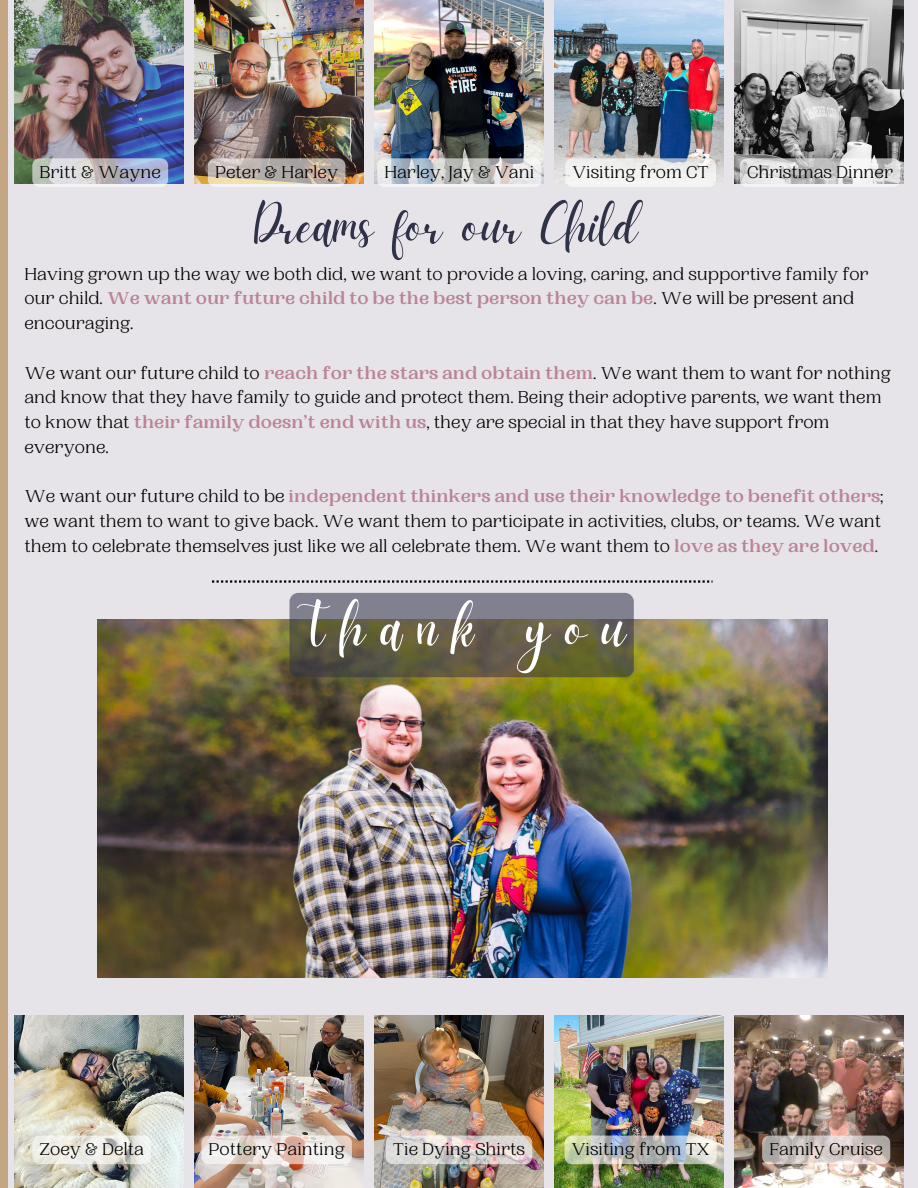
<style>
.page{position:relative;width:918px;height:1188px;background:#e6e4e8}
.page>*{position:absolute;margin:0;border:0;box-sizing:border-box;transform-origin:0 0}
.t1{font:61.35px "Daydream";letter-spacing:.245em;color:#fff}
.t2{font:55.35px "Daydream";color:#303248}
.t3{font:18px/24.8px "PP Woodland";color:#000}
.s1{font-weight:700;color:#ba8397}
</style>
<div class="page">
<img style="left:15px;top:1015px;width:168px;height:173px">
<img style="left:195px;top:1015px;width:168px;height:173px">
<img style="left:375px;top:1015px;width:168px;height:173px">
<img style="left:555px;top:1015px;width:168px;height:173px">
<img style="left:735px;top:1015px;width:168px;height:173px">
<img style="left:15px;top:0;width:168px;height:183px">
<img style="left:195px;top:0;width:168px;height:183px">
<img style="left:375px;top:0;width:168px;height:183px">
<img style="left:555px;top:0;width:168px;height:182px">
<img style="left:735px;top:0;width:168px;height:183px">
<div style="left:0;top:0;width:8px;height:1188px;background:#c4a782"></div>
<svg style="left:212px;top:580px;width:501px;height:3px"></svg>
<img style="left:97px;top:620px;width:730px;height:358px">
<div style="left:32px;top:1136px;width:119px;height:28px;background:#fff;border-radius:7px;opacity:.6"></div>
<div style="left:201px;top:1136px;width:151px;height:28px;background:#fff;border-radius:7px;opacity:.6"></div>
<div style="left:386px;top:1136px;width:146px;height:28px;background:#fff;border-radius:7px;opacity:.6"></div>
<div style="left:565px;top:1136px;width:152px;height:28px;background:#fff;border-radius:7px;opacity:.6"></div>
<div style="left:762px;top:1136px;width:128px;height:28px;background:#fff;border-radius:7px;opacity:.6"></div>
<div style="left:32px;top:158px;width:136px;height:29px;background:#fff;border-radius:7px;opacity:.6"></div>
<div style="left:208px;top:158px;width:137px;height:29px;background:#fff;border-radius:7px;opacity:.6"></div>
<div style="left:377px;top:158px;width:164px;height:29px;background:#fff;border-radius:7px;opacity:.6"></div>
<div style="left:565px;top:158px;width:151px;height:29px;background:#f2f2f1;border-radius:7px"></div>
<div style="left:740px;top:158px;width:160px;height:29px;background:#fff;border-radius:7px;opacity:.6"></div>
<div style="left:289px;top:593px;width:345px;height:84px;background:#303248;border-radius:9px;opacity:.56"></div>
<p class="t3" style="left:40px;top:160px;width:123px">Britt &amp; Wayne</p>
<p class="t3" style="left:215px;top:160px;width:125px">Peter &amp; Harley</p>
<p class="t3" style="left:384px;top:160px;width:151px">Harley, Jay &amp; Vani</p>
<p class="t3" style="left:572px;top:160px;width:138px">Visiting from CT</p>
<p class="t3" style="left:747px;top:160px;width:147px">Christmas Dinner</p>
<p class="t2" style="left:254px;top:193px;width:386px">Dreams for our Child</p>
<p class="t3" style="left:24px;top:262px;width:846px">Having grown up the way we both did, we want to provide a loving, caring, and supportive family for our child. <span class="s1">We want our future child to be the best person they can be</span>. We will be present and encouraging.</p>
<p class="t3" style="left:24px;top:361px;width:868px">We want our future child to <span class="s1">reach for the stars and obtain them</span>. We want them to want for nothing and know that they have family to guide and protect them. Being their adoptive parents, we want them to know that <span class="s1">their family doesn’t end with us</span>, they are special in that they have support from everyone.</p>
<p class="t3" style="left:24px;top:485px;width:861px">We want our future child to be <span class="s1">independent thinkers and use their knowledge to benefit others</span>; we want them to want to give back. We want them to participate in activities, clubs, or teams. We want them to celebrate themselves just like we all celebrate them. We want them to <span class="s1">love as they are loved</span>.</p>
<p class="t1" style="left:297px;top:592px;width:331px">Thank you</p>
<p class="t3" style="left:40px;top:1137px;width:106px">Zoey &amp; Delta</p>
<p class="t3" style="left:209px;top:1137px;width:138px">Pottery Painting</p>
<p class="t3" style="left:393px;top:1137px;width:134px">Tie Dying Shirts</p>
<p class="t3" style="left:572px;top:1137px;width:139px">Visiting from TX</p>
<p class="t3" style="left:769px;top:1137px;width:115px">Family Cruise</p>
</div>
